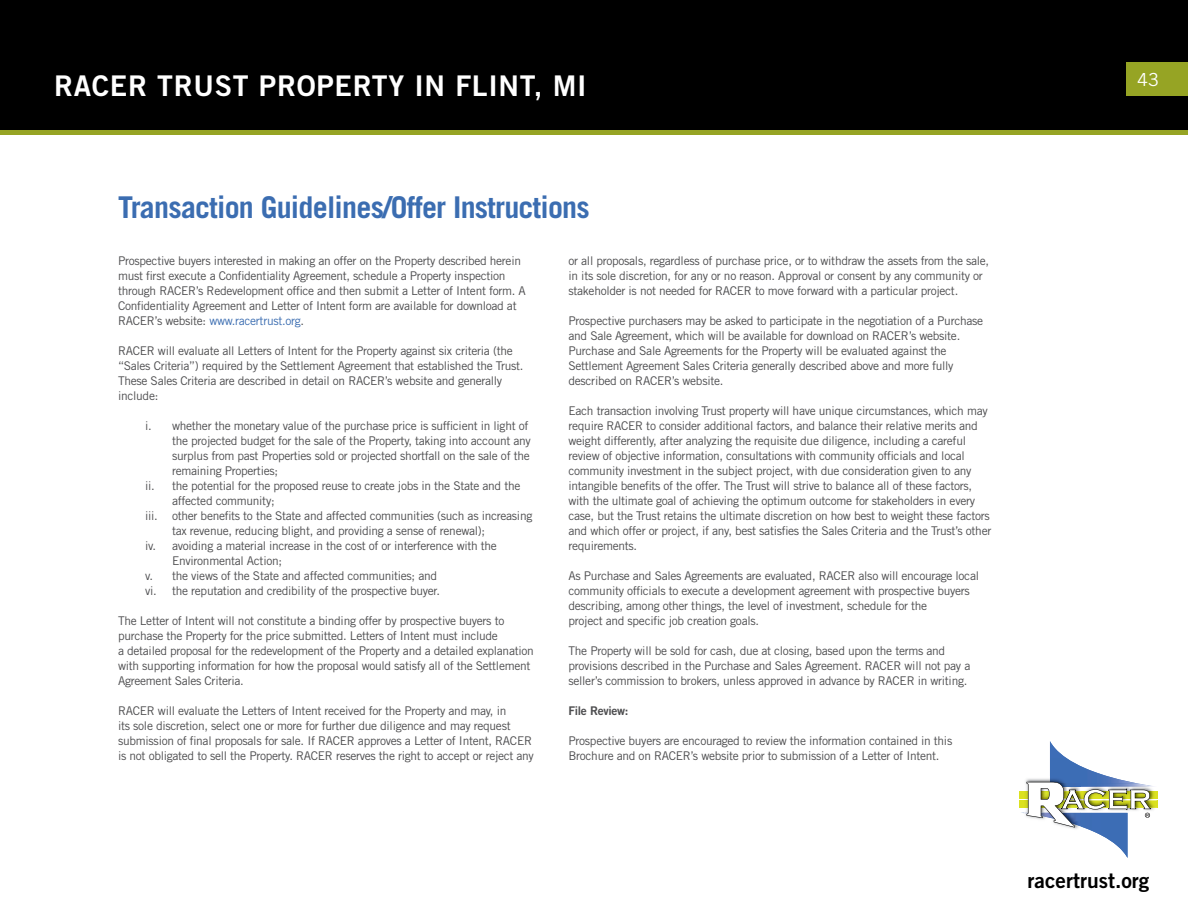
<style>
.page{position:relative;width:1188px;height:918px;background:#fff}
.page>*{position:absolute;margin:0;border:0;box-sizing:border-box;transform-origin:0 0}
.t1{font:700 30px "Trade Gothic LT Std";letter-spacing:-.025em;color:#3b6db1}
.t2{font:28.5px "Trade Gothic LT Std Bd 2";letter-spacing:.025em;color:#fff}
.t3{font:21px "Trade Gothic LT Std Bd 2";color:#000}
.t4{font:18px "Trade Gothic LT Std";color:#fff}
.t5{font:12px/15px "Trade Gothic LT Std";letter-spacing:-.025em;color:#4d4d4f}
.t6{font:12px "Trade Gothic LT Std Bd 2";letter-spacing:-.025em;color:#4d4d4f}
.s1{color:#3b6db1}
</style>
<div class="page">
<div style="left:1px;top:1px;width:1186px;height:131px;background:#000"></div>
<div style="left:0;top:0;width:1188px;height:133px;border:2px solid #000"></div>
<div style="left:1126px;top:62px;width:62px;height:34px;background:#96a424"></div>
<div style="left:0;top:130px;width:1188px;height:5px;background:#96a424"></div>
<div style="left:1019px;top:791px;width:139px;height:7px;background:#dbe120"></div>
<div style="left:1019px;top:801px;width:139px;height:7px;background:#dbe120"></div>
<svg style="left:1021px;top:741px;width:137px;height:117px"></svg>
<h2 class="t2" style="left:54px;top:68px;width:534px">RACER TRUST PROPERTY IN FLINT, MI</h2>
<h1 class="t1" style="left:118px;top:189px;width:473px">Transaction Guidelines/Offer Instructions</h1>
<p class="t5" style="left:118px;top:253px;width:409px">Prospective buyers interested in making an offer on the Property described herein must first execute a Confidentiality Agreement, schedule a Property inspection through RACER’s Redevelopment office and then submit a Letter of Intent form. A Confidentiality Agreement and Letter of Intent form are available for download at RACER’s website: <span class="s1">www.racertrust.org</span>.</p>
<p class="t5" style="left:118px;top:343px;width:407px">RACER will evaluate all Letters of Intent for the Property against six criteria (the “Sales Criteria”) required by the Settlement Agreement that established the Trust.<br>These Sales Criteria are described in detail on RACER’s website and generally include:</p>
<p class="t5" style="left:145px;top:418px;width:385px">i. whether the monetary value of the purchase price is sufficient in light of</p>
<p class="t5" style="left:172px;top:433px;width:360px">the projected budget for the sale of the Property, taking into account any</p>
<p class="t5" style="left:172px;top:448px;width:359px">surplus from past Properties sold or projected shortfall on the sale of the</p>
<p class="t5" style="left:172px;top:463px;width:107px">remaining Properties;</p>
<p class="t5" style="left:145px;top:478px;width:377px">ii. the potential for the proposed reuse to create jobs in the State and the</p>
<p class="t5" style="left:172px;top:493px;width:104px">affected community;</p>
<p class="t5" style="left:145px;top:508px;width:389px">iii. other benefits to the State and affected communities (such as increasing</p>
<p class="t5" style="left:172px;top:523px;width:315px">tax revenue, reducing blight, and providing a sense of renewal);</p>
<p class="t5" style="left:145px;top:538px;width:353px">iv. avoiding a material increase in the cost of or interference with the</p>
<p class="t5" style="left:172px;top:553px;width:111px">Environmental Action;</p>
<p class="t5" style="left:145px;top:568px;width:293px">v. the views of the State and affected communities; and</p>
<p class="t5" style="left:145px;top:583px;width:297px">vi. the reputation and credibility of the prospective buyer.</p>
<p class="t5" style="left:118px;top:613px;width:417px">The Letter of Intent will not constitute a binding offer by prospective buyers to purchase the Property for the price submitted. Letters of Intent must include<br>a detailed proposal for the redevelopment of the Property and a detailed explanation with supporting information for how the proposal would satisfy all of the Settlement Agreement Sales Criteria.</p>
<p class="t5" style="left:118px;top:703px;width:417px">RACER will evaluate the Letters of Intent received for the Property and may, in<br>its sole discretion, select one or more for further due diligence and may request submission of final proposals for sale. If RACER approves a Letter of Intent, RACER is not obligated to sell the Property. RACER reserves the right to accept or reject any</p>
<p class="t5" style="left:569px;top:253px;width:422px">or all proposals, regardless of purchase price, or to withdraw the assets from the sale, in its sole discretion, for any or no reason. Approval or consent by any community or stakeholder is not needed for RACER to move forward with a particular project.</p>
<p class="t5" style="left:569px;top:313px;width:416px">Prospective purchasers may be asked to participate in the negotiation of a Purchase and Sale Agreement, which will be available for download on RACER’s website.<br>Purchase and Sale Agreements for the Property will be evaluated against the Settlement Agreement Sales Criteria generally described above and more fully described on RACER’s website.</p>
<p class="t5" style="left:569px;top:403px;width:424px">Each transaction involving Trust property will have unique circumstances, which may require RACER to consider additional factors, and balance their relative merits and weight differently, after analyzing the requisite due diligence, including a careful review of objective information, consultations with community officials and local community investment in the subject project, with due consideration given to any intangible benefits of the offer. The Trust will strive to balance all of these factors, with the ultimate goal of achieving the optimum outcome for stakeholders in every case, but the Trust retains the ultimate discretion on how best to weight these factors and which offer or project, if any, best satisfies the Sales Criteria and the Trust’s other requirements.</p>
<p class="t5" style="left:569px;top:568px;width:412px">As Purchase and Sales Agreements are evaluated, RACER also will encourage local community officials to execute a development agreement with prospective buyers describing, among other things, the level of investment, schedule for the<br>project and specific job creation goals.</p>
<p class="t5" style="left:569px;top:643px;width:403px">The Property will be sold for cash, due at closing, based upon the terms and provisions described in the Purchase and Sales Agreement. RACER will not pay a seller’s commission to brokers, unless approved in advance by RACER in writing.</p>
<p class="t6" style="left:569px;top:703px;width:62px">File Review:</p>
<p class="t5" style="left:569px;top:733px;width:385px">Prospective buyers are encouraged to review the information contained in this<br>Brochure and on RACER’s website prior to submission of a Letter of Intent.</p>
<h3 class="t4" style="left:1137px;top:68px;width:23px">43</h3>
<h3 class="t3" style="left:1028px;top:867px;width:123px">racertrust.org</h3>
</div>
